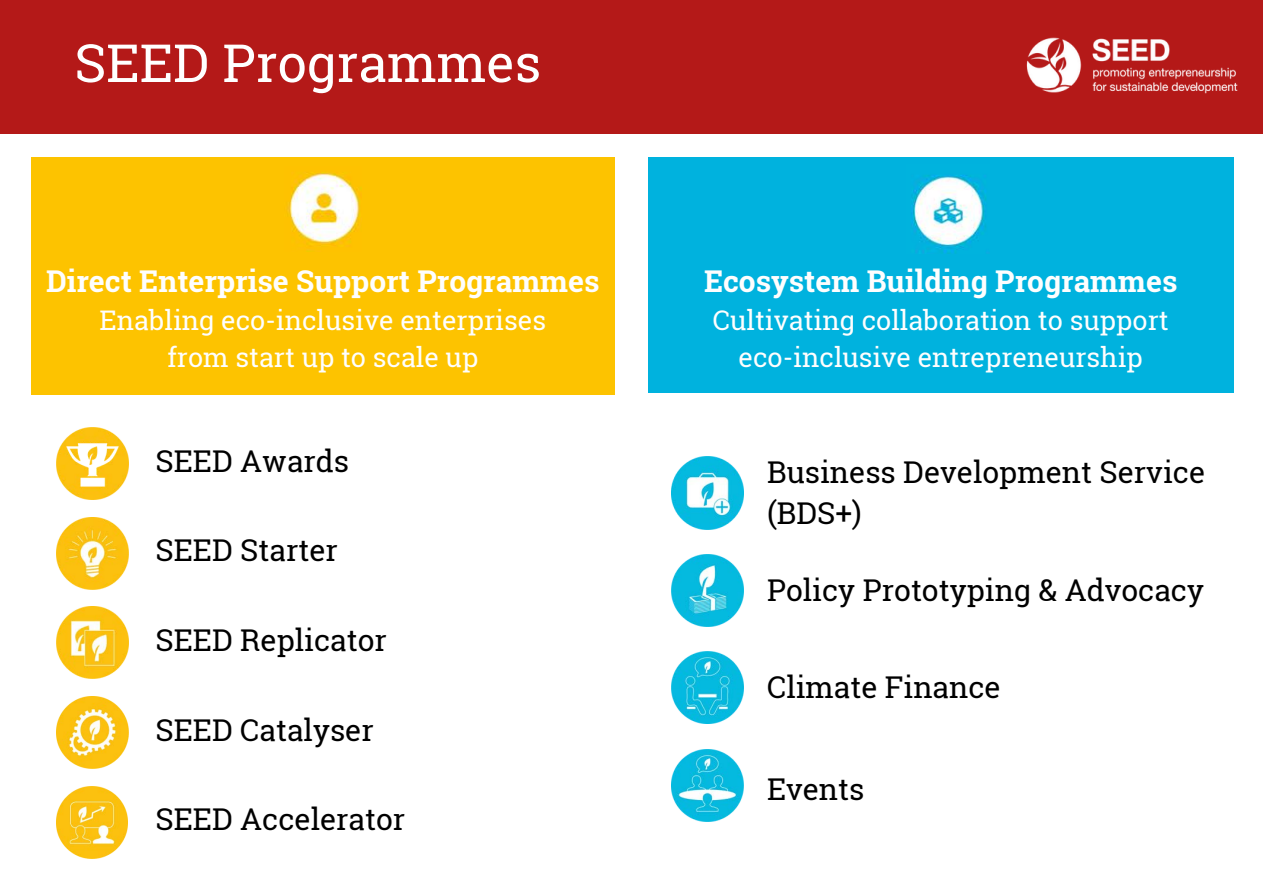
<style>
.page{position:relative;width:1263px;height:894px;background:#fff}
.page>*{position:absolute;margin:0;border:0;box-sizing:border-box;transform-origin:0 0}
.t1{font:52.5px "Roboto Slab";color:#fff}
.t2{font:30px "Roboto Slab";color:#000}
.t3{font:700 30px "Roboto Slab";color:#fefefe}
.t4{font:27px "Roboto Slab";color:#fefefe}
</style>
<div class="page">
<div style="left:0;top:0;width:1263px;height:133px;background:#b41918"></div>
<img style="left:57px;top:786px;width:71px;height:72px">
<img style="left:56px;top:427px;width:72px;height:72px">
<img style="left:56px;top:696px;width:72px;height:72px">
<img style="left:56px;top:606px;width:72px;height:72px">
<img style="left:56px;top:517px;width:72px;height:72px">
<img style="left:672px;top:457px;width:72px;height:72px">
<img style="left:672px;top:651px;width:72px;height:72px">
<img style="left:672px;top:554px;width:72px;height:72px">
<img style="left:672px;top:749px;width:72px;height:72px">
<div style="left:32px;top:157px;width:583px;height:238px;background:#fdc300"></div>
<div style="left:648px;top:157px;width:585px;height:235px;background:#00b2de"></div>
<img style="left:1026px;top:37px;width:212px;height:57px">
<img style="left:286px;top:172px;width:75px;height:80px">
<img style="left:911px;top:175px;width:78px;height:78px">
<p class="t1" style="left:74px;top:27px;width:468px">SEED Programmes</p>
<p class="t3" style="left:46px;top:260px;width:555px">Direct Enterprise Support Programmes</p>
<p class="t4" style="left:99px;top:302px;width:448px">Enabling eco-inclusive enterprises</p>
<p class="t4" style="left:167px;top:339px;width:312px">from start up to scale up</p>
<p class="t2" style="left:156px;top:440px;width:195px">SEED Awards</p>
<p class="t2" style="left:156px;top:529px;width:184px">SEED Starter</p>
<p class="t2" style="left:156px;top:619px;width:233px">SEED Replicator</p>
<p class="t2" style="left:156px;top:709px;width:220px">SEED Catalyser</p>
<p class="t2" style="left:156px;top:798px;width:251px">SEED Accelerator</p>
<p class="t3" style="left:704px;top:260px;width:475px">Ecosystem Building Programmes</p>
<p class="t4" style="left:713px;top:302px;width:457px">Cultivating collaboration to support</p>
<p class="t4" style="left:738px;top:339px;width:406px">eco-inclusive entrepreneurship</p>
<p class="t2" style="left:767px;top:451px;width:440px">Business Development Service</p>
<p class="t2" style="left:767px;top:492px;width:96px">(BDS+)</p>
<p class="t2" style="left:767px;top:569px;width:439px">Policy Prototyping &amp; Advocacy</p>
<p class="t2" style="left:767px;top:666px;width:235px">Climate Finance</p>
<p class="t2" style="left:767px;top:768px;width:99px">Events</p>
</div>
